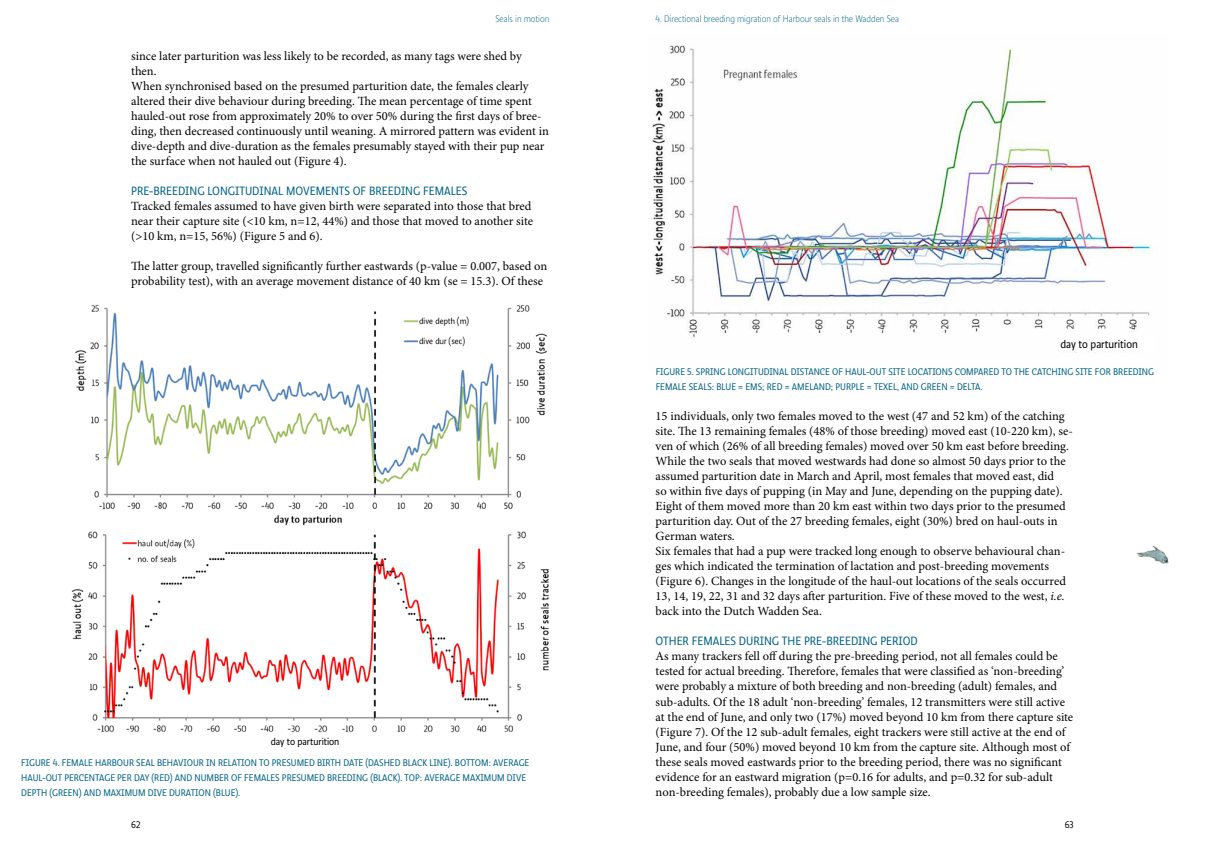
<style>
.page{position:relative;width:1205px;height:851px;background:#fff}
.page>*{position:absolute;margin:0;border:0;box-sizing:border-box;transform-origin:0 0}
.t1{font:12.5px/15px "Minion Pro";color:#000}
.t2{font:12.5px "Ratio Display";color:#006386}
.t3{font:12px "Ratio Display";color:#000}
.t4{font:10.75px "Ratio Display";color:#000}
.t5{font:10px "Ratio Display";color:#006386}
.t6{font:300 10px "Ratio Display";color:#006386}
.t7{font:10px "Ratio Display";color:#000}
.s1{font-style:italic}
</style>
<div class="page">
<img style="left:1137px;top:545px;width:32px;height:19px">
<img style="left:652px;top:45px;width:500px;height:308px">
<img style="left:71px;top:305px;width:478px;height:444px">
<div style="left:271px;top:734px;width:82px;height:14px;background:#fff"></div>
<div style="left:1060px;top:336px;width:93px;height:15px;background:#fff"></div>
<p class="t6" style="left:495px;top:13px;width:55px">Seals in motion</p>
<p class="t6" style="left:656px;top:13px;width:245px">4. Directional breeding migration of Harbour seals in the Wadden Sea</p>
<p class="t1" style="left:131px;top:49px;width:419px">since later parturition was less likely to be recorded, as many tags were shed by then.<br>When synchronised based on the presumed parturition date, the females clearly altered their dive behaviour during breeding. The mean percentage of time spent hauled-out rose from approximately 20% to over 50% during the first days of bree&shy;ding, then decreased continuously until weaning. A mirrored pattern was evident in dive-depth and dive-duration as the females presumably stayed with their pup near the surface when not hauled out (Figure 4).</p>
<p class="t2" style="left:131px;top:184px;width:62px">PRE-BREEDING</p>
<p class="t2" style="left:207px;top:184px;width:8px">LONGI</p>
<p class="t2" style="left:239px;top:184px;width:27px">TUDINAL</p>
<p class="t2" style="left:286px;top:184px;width:123px">MOVEMENTS OF BREEDING</p>
<p class="t2" style="left:423px;top:184px;width:46px">FEMALES</p>
<p class="t1" style="left:131px;top:199px;width:403px">Tracked females assumed to have given birth were separated into those that bred near their capture site (&lt;10 km, n=12, 44%) and those that moved to another site (&gt;10 km, n=15, 56%) (Figure 5 and 6).</p>
<p class="t1" style="left:131px;top:259px;width:418px">The latter group, travelled significantly further eastwards (p-value = 0.007, based on probability test), with an average movement distance of 40 km (se = 15.3). Of these</p>
<p class="t3" style="left:1060px;top:337px;width:79px">day to parturition</p>
<p class="t4" style="left:271px;top:735px;width:70px">day to parturition</p>
<p class="t5" style="left:21px;top:756px;width:11px">FIGURE</p>
<p class="t5" style="left:53px;top:756px;width:71px">4. FEMALE HARBOUR</p>
<p class="t5" style="left:136px;top:756px;width:54px">SEAL BEHAVIOUR</p>
<p class="t5" style="left:206px;top:756px;width:18px">IN RELA</p>
<p class="t5" style="left:237px;top:756px;width:11px">TION</p>
<p class="t5" style="left:259px;top:756px;width:155px">TO PRESUMED BIRTH DATE (DASHED BLACK</p>
<p class="t5" style="left:429px;top:756px;width:6px">LINE</p>
<p class="t5" style="left:448px;top:756px;width:62px">). BOTTOM: AVERAGE</p>
<p class="t5" style="left:21px;top:771px;width:7px">HAUL</p>
<p class="t5" style="left:42px;top:771px;width:29px">-OUT PERCEN</p>
<p class="t5" style="left:95px;top:771px;width:11px">TAGE</p>
<p class="t5" style="left:117px;top:771px;width:242px">PER DAY (RED) AN D NUMBER OF FEMALES PRESUMED BREEDING</p>
<p class="t5" style="left:370px;top:771px;width:14px">(BLACK</p>
<p class="t5" style="left:397px;top:771px;width:44px">). TOP: AVERAGE</p>
<p class="t5" style="left:463px;top:771px;width:64px">MAXIMUM DIVE</p>
<p class="t5" style="left:21px;top:786px;width:37px">DEPTH (GREEN</p>
<p class="t5" style="left:79px;top:786px;width:123px">) AN D MAXIMUM DIVE DURATION</p>
<p class="t5" style="left:213px;top:786px;width:29px">(BLUE).</p>
<p class="t5" style="left:656px;top:366px;width:11px">FIGURE</p>
<p class="t5" style="left:687px;top:366px;width:19px">5. SPRING</p>
<p class="t5" style="left:728px;top:366px;width:6px">LONGI</p>
<p class="t5" style="left:753px;top:366px;width:22px">TUDINAL</p>
<p class="t5" style="left:791px;top:366px;width:24px">DISTANCE</p>
<p class="t5" style="left:832px;top:366px;width:20px">OF HAUL</p>
<p class="t5" style="left:866px;top:366px;width:48px">-OUT SITE LOCA</p>
<p class="t5" style="left:928px;top:366px;width:52px">TIONS COMPARE</p>
<p class="t5" style="left:993px;top:366px;width:60px">D TO THE CATCHING</p>
<p class="t5" style="left:1075px;top:366px;width:69px">SITE FOR BREE DING</p>
<p class="t5" style="left:656px;top:381px;width:155px">FEMALE SEALS: BLUE = EMS; RED = AMELAN</p>
<p class="t5" style="left:825px;top:381px;width:17px">D; PURPLE</p>
<p class="t5" style="left:867px;top:381px;width:61px">= TEXEL, AN D GREEN</p>
<p class="t5" style="left:950px;top:381px;width:34px">= DELTA.</p>
<p class="t1" style="left:656px;top:409px;width:419px">15 individuals, only two females moved to the west (47 and 52 km) of the catching site. The 13 remaining females (48% of those breeding) moved east (10-220 km), se&shy;ven of which (26% of all breeding females) moved over 50 km east before breeding.<br>While the two seals that moved westwards had done so almost 50 days prior to the assumed parturition date in March and April, most females that moved east, did<br>so within five days of pupping (in May and June, depending on the pupping date).<br>Eight of them moved more than 20 km east within two days prior to the presumed parturition day. Out of the 27 breeding females, eight (30%) bred on haul-outs in German waters.<br>Six females that had a pup were tracked long enough to observe behavioural chan&shy;ges which indicated the termination of lactation and post-breeding movements (Figure 6). Changes in the longitude of the haul-out locations of the seals occurred 13, 14, 19, 22, 31 and 32 days after parturition. Five of these moved to the west, <span class="s1">i.e. </span>back into the Dutch Wadden Sea.</p>
<p class="t2" style="left:656px;top:634px;width:21px">OTHER</p>
<p class="t2" style="left:692px;top:634px;width:62px">FEMALES DURING</p>
<p class="t2" style="left:782px;top:634px;width:84px">THE PRE-BREEDING</p>
<p class="t2" style="left:880px;top:634px;width:7px">PERIO</p>
<p class="t2" style="left:910px;top:634px;width:9px">D</p>
<p class="t1" style="left:656px;top:649px;width:419px">As many trackers fell off during the pre-breeding period, not all females could be tested for actual breeding. Therefore, females that were classified as ‘non-breeding’ were probably a mixture of both breeding and non-breeding (adult) females, and sub-adults. Of the 18 adult ‘non-breeding’ females, 12 transmitters were still active at the end of June, and only two (17%) moved beyond 10 km from there capture site (Figure 7). Of the 12 sub-adult females, eight trackers were still active at the end of June, and four (50%) moved beyond 10 km from the capture site. Although most of these seals moved eastwards prior to the breeding period, there was no significant evidence for an eastward migration (p=0.16 for adults, and p=0.32 for sub-adult non-breeding females), probably due a low sample size.</p>
<p class="t7" style="left:131px;top:818px;width:11px">62</p>
<p class="t7" style="left:1065px;top:818px;width:11px">63</p>
</div>
